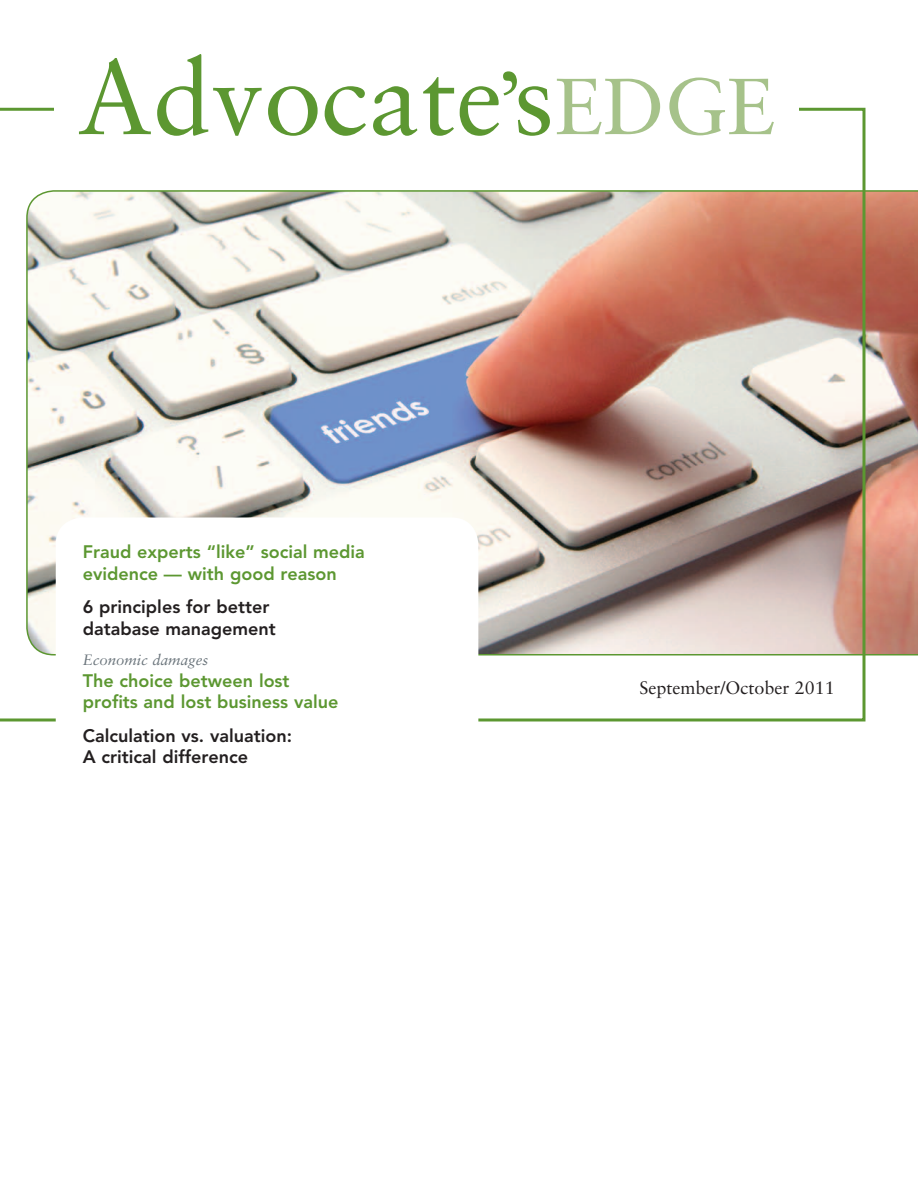
<style>
.page{position:relative;width:918px;height:1188px;background:#fff}
.page>*{position:absolute;margin:0;border:0;box-sizing:border-box;transform-origin:0 0}
.t1{font:105px "Sabon LT Std";color:#5c9731}
.t2{font:800 18px/21.6px "Avenir LT Std";color:#5c9731}
.t3{font:800 18px/21.6px "Avenir LT Std";color:#231f20}
.t4{font:18px "Sabon LT Std";color:#231f20}
.t5{font:italic 15px "Sabon LT Std";color:#6a747b}
.s1{font-size:90px}
.s2{font-size:79.5px;color:#a6c28a}
</style>
<div class="page">
<svg style="left:866px;top:190px;width:52px;height:465px;background:#c38674"></svg>
<img style="left:0;top:108px;width:866px;height:613px">
<div style="left:54px;top:54px;width:744px;height:122px;background:#fff"></div>
<div style="left:56px;top:518px;width:422px;height:274px;background:#fff;border-radius:27px"></div>
<h1 class="t1" style="left:77px;top:35px;width:700px">Advocate<span class="s1">’</span>s<span class="s2">EDGE</span></h1>
<p class="t2" style="left:83px;top:541px;width:284px">Fraud experts “like” social media evidence — with good reason</p>
<p class="t3" style="left:83px;top:596px;width:195px">6 principles for better database management</p>
<p class="t5" style="left:83px;top:651px;width:127px">Economic damages</p>
<p class="t2" style="left:83px;top:670px;width:257px">The choice between lost profits and lost business value</p>
<p class="t3" style="left:83px;top:725px;width:211px">Calculation vs. valuation:<br>A critical difference</p>
<p class="t4" style="left:640px;top:677px;width:197px">September/October 2011</p>
</div>
